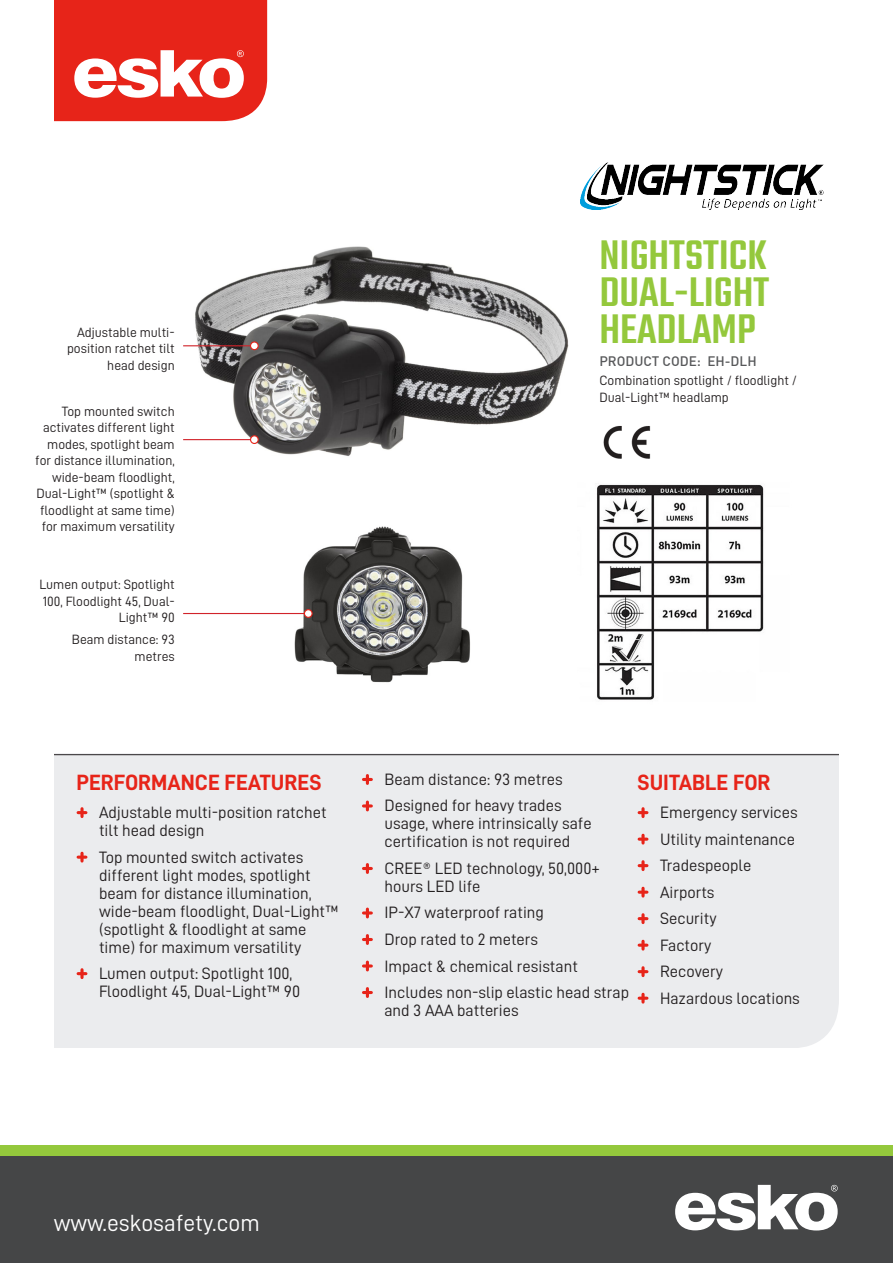
<style>
.page{position:relative;width:893px;height:1263px;background:#fff}
.page>*{position:absolute;margin:0;border:0;box-sizing:border-box;transform-origin:0 0}
.t1{font:500 45.45px/36.8px "Teko";color:#94c83c;text-align:justify}
.New_Buletts{font:23.55px "D DIN";color:#fff}
.t2{font:22.2px "D DIN Bold";color:#e72419}
.t3{font:16.5px/18px "D DIN";color:#231f20}
.t4{font:13.5px/16.5px "D DIN";color:#231f20;text-align:right}
.t5{font:500 13.5px "DIN";color:#57585a}
</style>
<div class="page">
<img style="left:183px;top:198px;width:407px;height:258px">
<img style="left:258px;top:526px;width:213px;height:157px">
<div style="left:54px;top:753px;width:785px;height:295px;background:#ebecee"></div>
<svg style="left:54px;top:0;width:213px;height:121px"></svg>
<hr style="left:183px;top:439px;width:71px;height:1px;background:#d1232a">
<div style="left:251px;top:436px;width:7px;height:7px;background:#fff;border-radius:50%"></div>
<div style="left:250px;top:435px;width:9px;height:9px;border:1px solid #e72419;border-radius:50%"></div>
<hr style="left:183px;top:345px;width:71px;height:1px;background:#d1232a">
<div style="left:251px;top:342px;width:7px;height:8px;background:#fff;border-radius:50%"></div>
<div style="left:250px;top:341px;width:9px;height:9px;border:1px solid #e72419;border-radius:50%"></div>
<hr style="left:183px;top:613px;width:125px;height:1px;background:#d1232a">
<div style="left:304px;top:610px;width:8px;height:7px;background:#fff;border-radius:50%"></div>
<div style="left:304px;top:609px;width:9px;height:9px;border:1px solid #e72419;border-radius:50%"></div>
<svg style="left:78px;top:809px;width:8px;height:7px"></svg>
<svg style="left:78px;top:853px;width:8px;height:8px"></svg>
<svg style="left:78px;top:970px;width:8px;height:7px"></svg>
<svg style="left:363px;top:775px;width:8px;height:8px"></svg>
<svg style="left:363px;top:802px;width:8px;height:8px"></svg>
<svg style="left:363px;top:864px;width:8px;height:8px"></svg>
<svg style="left:363px;top:909px;width:8px;height:8px"></svg>
<svg style="left:363px;top:935px;width:8px;height:8px"></svg>
<svg style="left:363px;top:962px;width:8px;height:8px"></svg>
<svg style="left:363px;top:988px;width:8px;height:8px"></svg>
<svg style="left:639px;top:809px;width:8px;height:7px"></svg>
<svg style="left:639px;top:835px;width:8px;height:8px"></svg>
<svg style="left:639px;top:862px;width:8px;height:7px"></svg>
<svg style="left:639px;top:888px;width:8px;height:8px"></svg>
<svg style="left:639px;top:915px;width:8px;height:7px"></svg>
<svg style="left:639px;top:941px;width:8px;height:8px"></svg>
<svg style="left:639px;top:968px;width:8px;height:7px"></svg>
<svg style="left:639px;top:994px;width:8px;height:8px"></svg>
<hr style="left:54px;top:754px;width:785px;height:1px;background:#231f20">
<div style="left:0;top:1151px;width:893px;height:112px;background:#454647"></div>
<div style="left:0;top:1145px;width:893px;height:11px;background:#94c83c"></div>
<svg style="left:675px;top:1185px;width:163px;height:45px"></svg>
<img style="left:581px;top:163px;width:243px;height:46px">
<img style="left:584px;top:418px;width:67px;height:41px">
<img style="left:597px;top:484px;width:168px;height:216px">
<p class="t4" style="left:67px;top:323px;width:109px">Adjustable multi&shy;position ratchet tilt head design</p>
<p class="t4" style="left:35px;top:402px;width:141px">Top mounted switch activates different light modes, spotlight beam for distance illumination, wide-beam floodlight,<br>Dual-Light™ (spotlight &amp; floodlight at same time) for maximum versatility</p>
<p class="t4" style="left:39px;top:576px;width:137px">Lumen output: Spotlight<br>100, Floodlight 45, Dual-<br>Light™ 90</p>
<p class="t4" style="left:72px;top:631px;width:104px">Beam distance: 93 metres</p>
<p class="t2" style="left:77px;top:770px;width:246px">PERFORMANCE FEATURES</p>
<p class="t3" style="left:99px;top:803px;width:229px">Adjustable multi-position ratchet tilt head design</p>
<p class="t3" style="left:99px;top:848px;width:241px">Top mounted switch activates different light modes, spotlight beam for distance illumination, wide-beam floodlight, Dual-Light™ (spotlight &amp; floodlight at same time) for maximum versatility</p>
<p class="t3" style="left:99px;top:964px;width:203px">Lumen output: Spotlight 100,<br>Floodlight 45, Dual-Light™ 90</p>
<p class="t1" style="left:599px;top:240px;width:171px">NIGHTSTICK DUAL-LIGHT HEADLAMP</p>
<p class="t5" style="left:599px;top:352px;width:159px">PRODUCT CODE: EH-DLH</p>
<p class="t4" style="left:599px;top:372px;width:199px;text-align:left">Combination spotlight / floodlight /<br>Dual-Light™ headlamp</p>
<p class="t3" style="left:384px;top:770px;width:180px">Beam distance: 93 metres</p>
<p class="t3" style="left:384px;top:796px;width:209px">Designed for heavy trades usage, where intrinsically safe certification is not required</p>
<p class="t3" style="left:384px;top:859px;width:217px">CREE® LED technology, 50,000+ hours LED life</p>
<p class="t3" style="left:384px;top:903px;width:161px">IP-X7 waterproof rating</p>
<p class="t3" style="left:384px;top:930px;width:155px">Drop rated to 2 meters</p>
<p class="t3" style="left:384px;top:956px;width:195px">Impact &amp; chemical resistant</p>
<p class="t3" style="left:384px;top:983px;width:246px">Includes non-slip elastic head strap and 3 AAA batteries</p>
<p class="t2" style="left:638px;top:770px;width:135px">SUITABLE FOR</p>
<p class="t3" style="left:660px;top:803px;width:139px">Emergency services</p>
<p class="t3" style="left:660px;top:830px;width:136px">Utility maintenance</p>
<p class="t3" style="left:660px;top:856px;width:93px">Tradespeople</p>
<p class="t3" style="left:660px;top:883px;width:56px">Airports</p>
<p class="t3" style="left:660px;top:909px;width:58px">Security</p>
<p class="t3" style="left:660px;top:936px;width:53px">Factory</p>
<p class="t3" style="left:660px;top:962px;width:64px">Recovery</p>
<p class="t3" style="left:660px;top:989px;width:141px">Hazardous locations</p>
<p class="New_Buletts" style="left:54px;top:1209px;width:208px">www.eskosafety.com</p>
</div>
